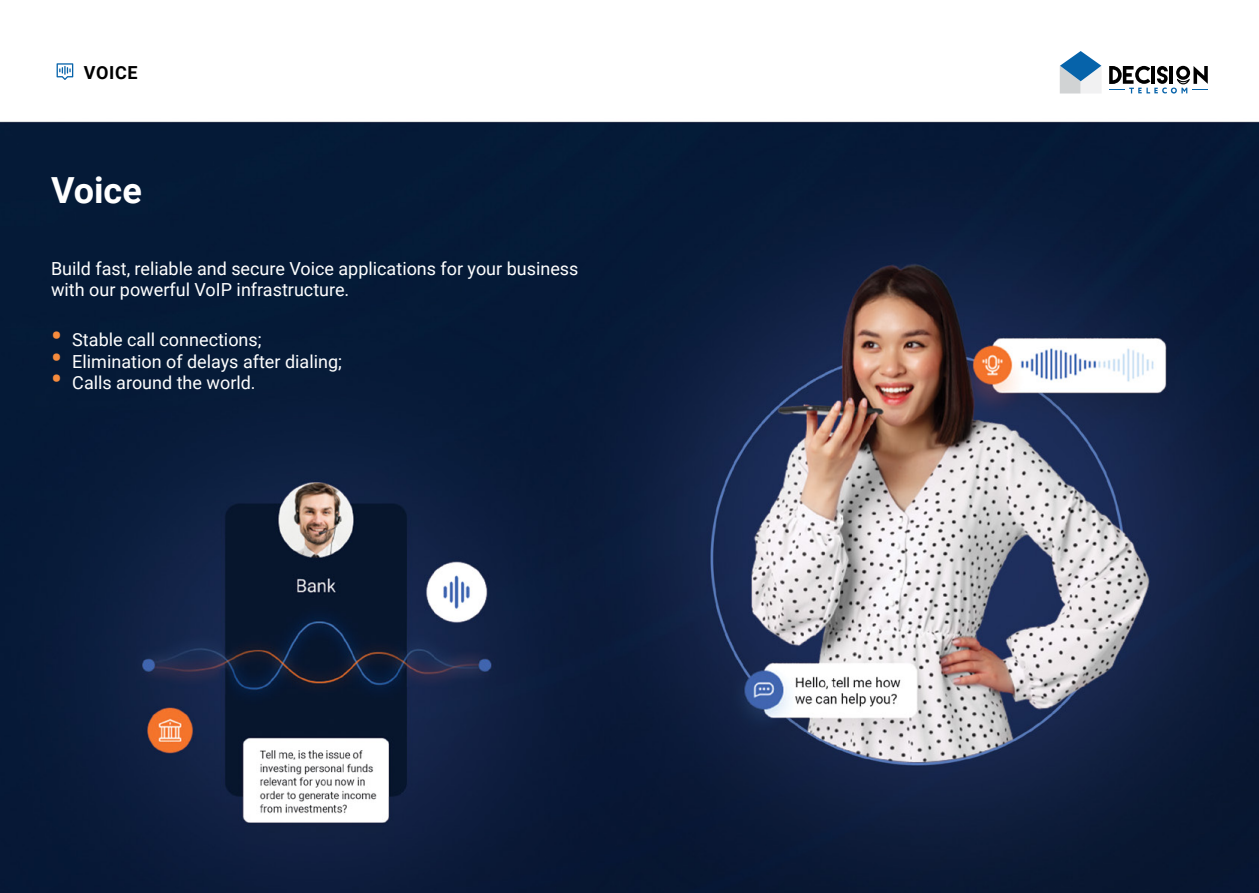
<style>
.page{position:relative;width:1259px;height:893px;background:#fff}
.page>*{position:absolute;margin:0;border:0;box-sizing:border-box;transform-origin:0 0}
.t1{font:700 36px "Roboto";color:#fff}
.t2{font:18px/21.6px "Roboto";color:#fff}
.t3{font:700 18px "Roboto";letter-spacing:.035em;color:#000}
.s1{font-weight:700;font-size:30px;color:#f68b3d}
</style>
<div class="page">
<img style="left:0;top:63px;width:1259px;height:830px">
<svg style="left:1109px;top:66px;width:99px;height:28px"></svg>
<svg style="left:1059px;top:51px;width:42px;height:43px"></svg>
<svg style="left:57px;top:63px;width:16px;height:17px"></svg>
<p class="t3" style="left:84px;top:60px;width:55px">VOICE</p>
<h1 class="t1" style="left:51px;top:165px;width:92px">Voice</h1>
<p class="t2" style="left:51px;top:257px;width:529px">Build fast, reliable and secure Voice applications for your business with our powerful VoIP infrastructure.</p>
<p class="t2" style="left:51px;top:328px;width:212px"><span class="s1">•</span> Stable call connections;</p>
<p class="t2" style="left:51px;top:350px;width:292px"><span class="s1">•</span> Elimination of delays after dialing;</p>
<p class="t2" style="left:51px;top:371px;width:206px"><span class="s1">•</span> Calls around the world.</p>
</div>
